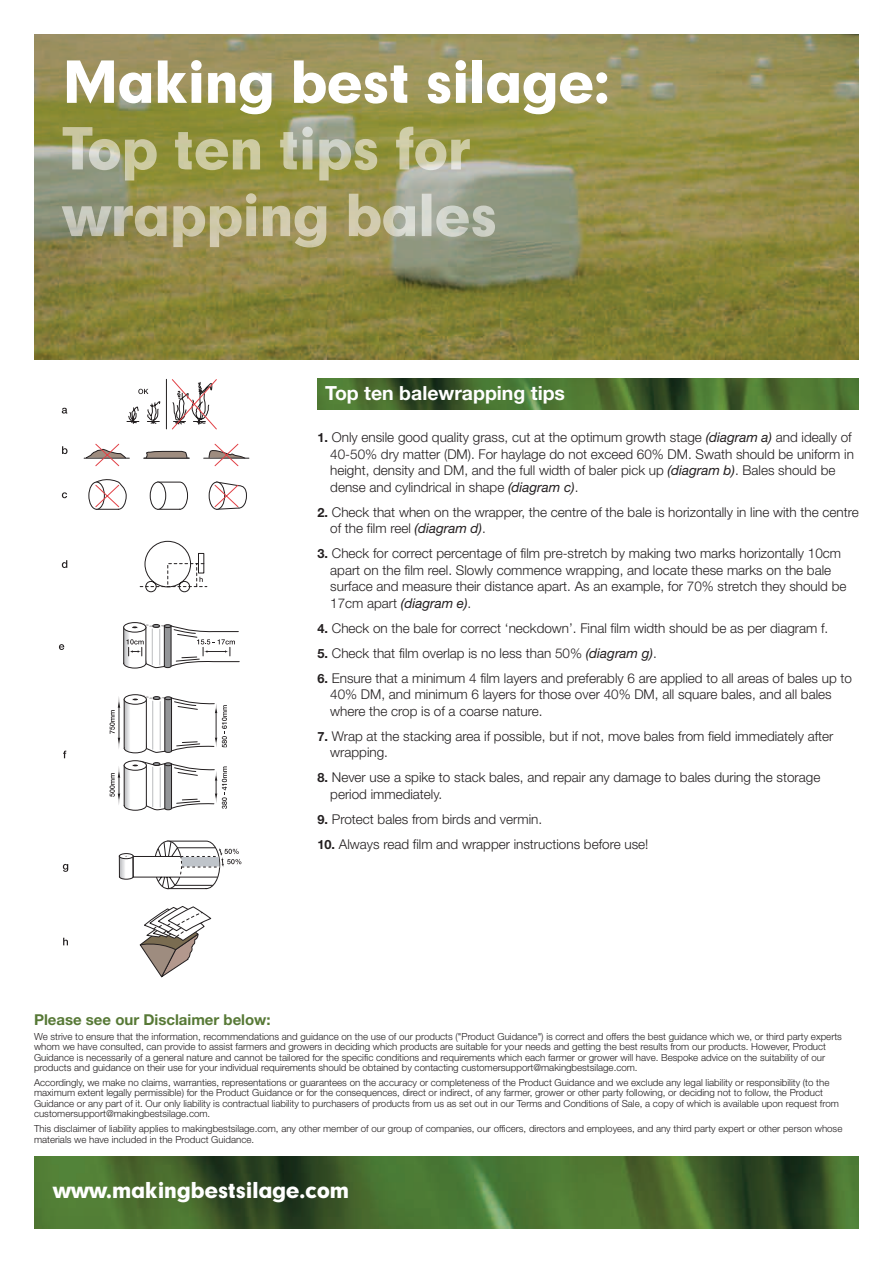
<style>
.page{position:relative;width:893px;height:1263px;background:#fff}
.page>*{position:absolute;margin:0;border:0;box-sizing:border-box;transform-origin:0 0}
.t1{font:55.5px "Geometric 706 BT Black B";letter-spacing:-.025em;color:#fff}
.t2{font:21px "Geometric 706 BT Black B";letter-spacing:-.025em;color:#fff}
.t3{font:700 19.5px "Helvetica Neue LT";color:#fff}
.t4{font:700 15px "Helvetica Neue LT";color:#577936}
.t5{font:300 13.5px/16.5px "Helvetica Neue LT";color:#231f20}
.t6{font:300 9.75px/10.5px "Helvetica Neue LT";color:#231f20}
.s1{font-weight:700;font-size:12.75px}
.s2{font-weight:400;font-style:italic}
</style>
<div class="page">
<img style="left:34px;top:34px;width:825px;height:326px">
<img style="left:63px;top:127px;width:407px;height:53px">
<img style="left:62px;top:193px;width:433px;height:54px">
<svg style="left:126px;top:379px;width:91px;height:51px"></svg>
<svg style="left:62px;top:446px;width:6px;height:8px"></svg>
<svg style="left:62px;top:492px;width:5px;height:6px"></svg>
<svg style="left:62px;top:408px;width:5px;height:6px"></svg>
<hr style="left:204px;top:458px;width:45px;height:1px;background:#231f20">
<hr style="left:84px;top:458px;width:45px;height:1px;background:#231f20">
<svg style="left:86px;top:443px;width:160px;height:24px"></svg>
<div style="left:89px;top:482px;width:16px;height:28px;border:1px solid #231f20;border-radius:50%"></div>
<svg style="left:95px;top:479px;width:152px;height:31px"></svg>
<svg style="left:62px;top:560px;width:5px;height:8px"></svg>
<svg style="left:139px;top:541px;width:69px;height:51px"></svg>
<svg style="left:59px;top:644px;width:5px;height:6px"></svg>
<svg style="left:123px;top:622px;width:117px;height:46px"></svg>
<svg style="left:63px;top:751px;width:3px;height:7px"></svg>
<svg style="left:63px;top:864px;width:5px;height:8px"></svg>
<svg style="left:119px;top:840px;width:122px;height:50px"></svg>
<svg style="left:110px;top:760px;width:117px;height:51px"></svg>
<hr style="left:152px;top:767px;width:1px;height:40px;background:#bcbdc0">
<hr style="left:160px;top:767px;width:1px;height:40px;background:#bcbdc0">
<svg style="left:110px;top:694px;width:117px;height:59px"></svg>
<hr style="left:152px;top:701px;width:1px;height:48px;background:#bcbdc0">
<hr style="left:160px;top:701px;width:1px;height:49px;background:#bcbdc0">
<svg style="left:63px;top:938px;width:5px;height:7px"></svg>
<svg style="left:139px;top:906px;width:73px;height:72px"></svg>
<img style="left:317px;top:378px;width:542px;height:32px">
<img style="left:34px;top:1157px;width:825px;height:72px">
<h1 class="t1" style="left:62px;top:60px;width:550px">Making best silage:</h1>
<h3 class="t3" style="left:325px;top:386px;width:241px">Top ten balewrapping tips</h3>
<p class="t5" style="left:330px;top:431px;width:525px;text-indent:-13px"><span class="s1">1.</span> Only ensile good quality grass, cut at the optimum growth stage <span class="s2">(diagram a)</span> and ideally of 40-50% dry matter (DM). For haylage do not exceed 60% DM. Swath should be uniform in height, density and DM, and the full width of baler pick up <span class="s2">(diagram b)</span>. Bales should be dense and cylindrical in shape <span class="s2">(diagram c)</span>.</p>
<h3 class="t5" style="left:330px;top:505px;width:530px;text-indent:-13px"><span class="s1">2.</span> Check that when on the wrapper, the centre of the bale is horizontally in line with the centre of the film reel <span class="s2">(diagram d)</span>.</h3>
<p class="t5" style="left:330px;top:547px;width:518px;text-indent:-13px"><span class="s1">3.</span> Check for correct percentage of film pre-stretch by making two marks horizontally 10cm apart on the film reel. Slowly commence wrapping, and locate these marks on the bale surface and measure their distance apart. As an example, for 70% stretch they should be 17cm apart <span class="s2">(diagram e)</span>.</p>
<h3 class="t5" style="left:317px;top:621px;width:512px"><span class="s1">4.</span> Check on the bale for correct ‘neckdown’. Final film width should be as per diagram f.</h3>
<h3 class="t5" style="left:317px;top:646px;width:341px"><span class="s1">5.</span> Check that film overlap is no less than 50% <span class="s2">(diagram g)</span>.</h3>
<h3 class="t5" style="left:330px;top:671px;width:523px;text-indent:-13px"><span class="s1">6.</span> Ensure that a minimum 4 film layers and preferably 6 are applied to all areas of bales up to<br>40% DM, and minimum 6 layers for those over 40% DM, all square bales, and all bales where the crop is of a coarse nature.</h3>
<h3 class="t5" style="left:330px;top:729px;width:505px;text-indent:-13px"><span class="s1">7.</span> Wrap at the stacking area if possible, but if not, move bales from field immediately after wrapping.</h3>
<h3 class="t5" style="left:330px;top:771px;width:492px;text-indent:-13px"><span class="s1">8.</span> Never use a spike to stack bales, and repair any damage to bales during the storage period immediately.</h3>
<h3 class="t5" style="left:317px;top:812px;width:226px"><span class="s1">9.</span> Protect bales from birds and vermin.</h3>
<h3 class="t5" style="left:317px;top:837px;width:332px"><span class="s1">10.</span> Always read film and wrapper instructions before use!</h3>
<h3 class="t4" style="left:34px;top:1014px;width:238px">Please see our Disclaimer below:</h3>
<p class="t6" style="left:34px;top:1032px;width:809px">We strive to ensure that the information, recommendations and guidance on the use of our products ("Product Guidance") is correct and offers the best guidance which we, or third party experts whom we have consulted, can provide to assist farmers and growers in deciding which products are suitable for your needs and getting the best results from our products. However, Product Guidance is necessarily of a general nature and cannot be tailored for the specific conditions and requirements which each farmer or grower will have. Bespoke advice on the suitability of our products and guidance on their use for your individual requirements should be obtained by contacting customersupport@makingbestsilage.com.</p>
<p class="t6" style="left:34px;top:1078px;width:806px">Accordingly, we make no claims, warranties, representations or guarantees on the accuracy or completeness of the Product Guidance and we exclude any legal liability or responsibility (to the maximum extent legally permissible) for the Product Guidance or for the consequences, direct or indirect, of any farmer, grower or other party following, or deciding not to follow, the Product Guidance or any part of it. Our only liability is contractual liability to purchasers of products from us as set out in our Terms and Conditions of Sale, a copy of which is available upon request from customersupport@makingbestsilage.com.</p>
<p class="t6" style="left:34px;top:1124px;width:810px">This disclaimer of liability applies to makingbestsilage.com, any other member of our group of companies, our officers, directors and employees, and any third party expert or other person whose materials we have included in the Product Guidance.</p>
<h2 class="t2" style="left:53px;top:1182px;width:298px">www.makingbestsilage.com</h2>
</div>
